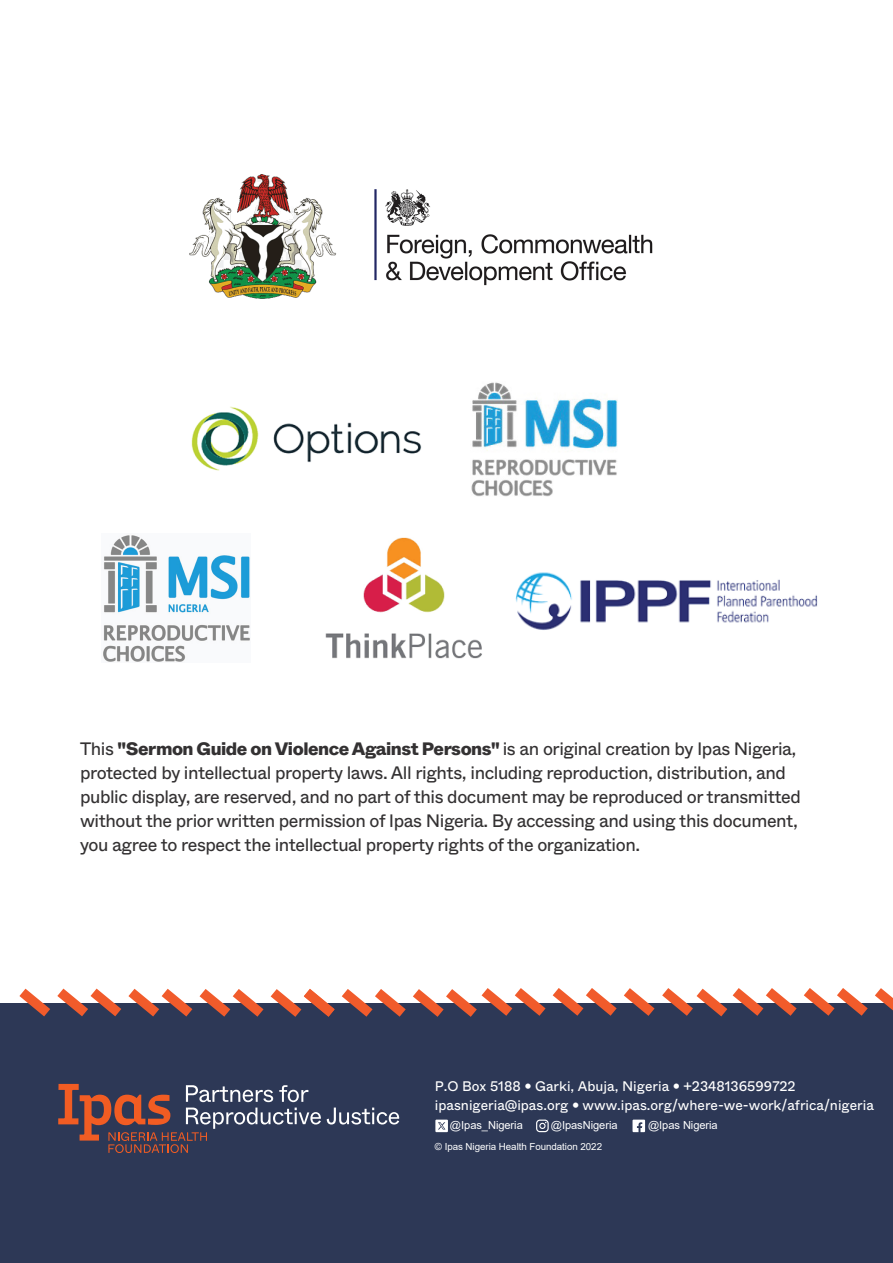
<style>
.page{position:relative;width:893px;height:1263px;background:#fff}
.page>*{position:absolute;margin:0;border:0;box-sizing:border-box;transform-origin:0 0}
.t1{font:18px/24px "ABC Whyte";letter-spacing:-.025em;color:#333132}
.t2{font:13.8px/19.4px "ABC Whyte";color:#fff}
.t3{font:11.1px "Arial";letter-spacing:-.005em;color:#fff}
.t4{font:9.75px "Arial";letter-spacing:-.005em;color:#fff}
.s1{font-weight:800}
</style>
<div class="page">
<img style="left:189px;top:175px;width:148px;height:124px">
<img style="left:515px;top:572px;width:303px;height:58px">
<img style="left:191px;top:406px;width:231px;height:65px">
<img style="left:325px;top:537px;width:157px;height:122px">
<img style="left:471px;top:382px;width:146px;height:115px">
<img style="left:374px;top:189px;width:279px;height:97px">
<img style="left:103px;top:535px;width:147px;height:127px">
<div style="left:0;top:1003px;width:893px;height:260px;background:#2d3856"></div>
<svg style="left:327px;top:1107px;width:73px;height:17px"></svg>
<svg style="left:58px;top:1084px;width:263px;height:69px"></svg>
<svg style="left:435px;top:1119px;width:13px;height:13px"></svg>
<svg style="left:536px;top:1119px;width:13px;height:13px"></svg>
<svg style="left:632px;top:1119px;width:13px;height:13px"></svg>
<svg style="left:57px;top:988px;width:64px;height:28px"></svg>
<svg style="left:128px;top:989px;width:64px;height:27px"></svg>
<svg style="left:200px;top:989px;width:63px;height:28px"></svg>
<svg style="left:271px;top:989px;width:64px;height:28px"></svg>
<svg style="left:342px;top:989px;width:64px;height:28px"></svg>
<svg style="left:19px;top:989px;width:31px;height:27px"></svg>
<svg style="left:624px;top:988px;width:31px;height:28px"></svg>
<svg style="left:553px;top:988px;width:64px;height:28px"></svg>
<svg style="left:413px;top:988px;width:133px;height:29px"></svg>
<svg style="left:662px;top:988px;width:65px;height:28px"></svg>
<svg style="left:875px;top:988px;width:18px;height:23px"></svg>
<svg style="left:804px;top:988px;width:64px;height:28px"></svg>
<svg style="left:733px;top:988px;width:64px;height:28px"></svg>
<p class="t1" style="left:80px;top:737px;width:722px">This <span class="s1">"Sermon Guide on Violence Against Persons"</span> is an original creation by Ipas Nigeria, protected by intellectual property laws. All rights, including reproduction, distribution, and public display, are reserved, and no part of this document may be reproduced or transmitted without the prior written permission of Ipas Nigeria. By accessing and using this document, you agree to respect the intellectual property rights of the organization.</p>
<p class="t2" style="left:435px;top:1076px;width:440px">P.O Box 5188 • Garki, Abuja, Nigeria • +2348136599722 ipasnigeria@ipas.org • www.ipas.org/where-we-work/africa/nigeria</p>
<p class="t3" style="left:450px;top:1117px;width:74px">@Ipas_Nigeria</p>
<p class="t3" style="left:551px;top:1117px;width:68px">@IpasNigeria</p>
<p class="t3" style="left:648px;top:1117px;width:71px">@Ipas Nigeria</p>
<p class="t4" style="left:435px;top:1140px;width:169px">© Ipas Nigeria Health Foundation 2022</p>
</div>
